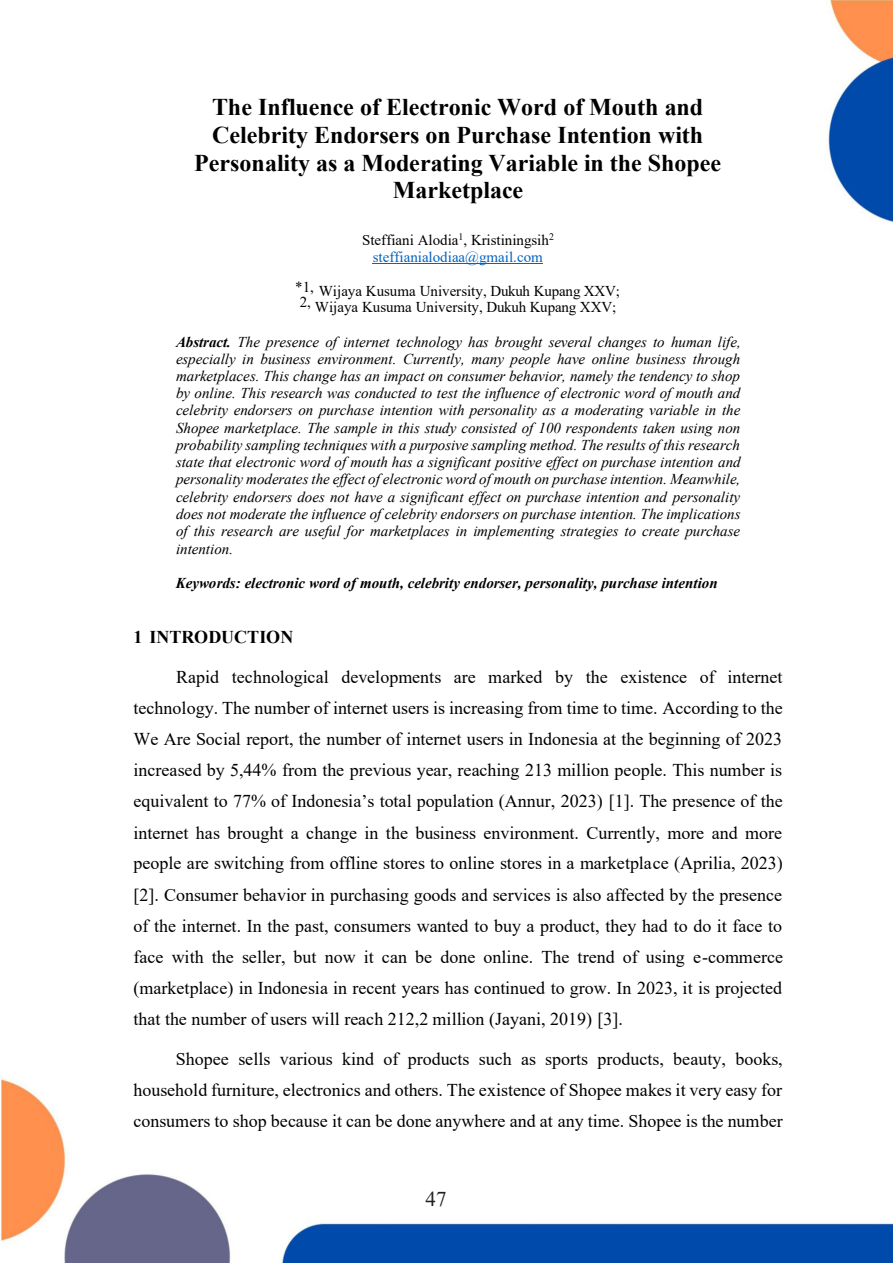
<style>
.page{position:relative;width:893px;height:1263px;background:#fff}
.page>*{position:absolute;margin:0;border:0;box-sizing:border-box;transform-origin:0 0}
.t1{font:700 24px/27.6px "Times New Roman";color:#000;text-align:center}
.t2{font:21px "Times New Roman";color:#231f20}
.t3{font:18px/31px "Times New Roman";color:#000;text-align:justify}
.t4{font:700 18px "Times New Roman";letter-spacing:-.005em;color:#000}
.t5{font:italic 15px/17.2px "Times New Roman";color:#000;text-align:justify}
.t6{font:15px/17.1px "Times New Roman";color:#000;text-align:center}
.t7{font:italic 700 15px "Times New Roman";color:#000}
.s1{color:#0563c1}
.s2{font-weight:700}
</style>
<div class="page">
<img style="left:1px;top:1px;width:892px;height:1262px">
<hr style="left:373px;top:264px;width:170px;height:1px;background:#0563c1">
<p class="t1" style="left:194px;top:93px;width:529px">The Influence of Electronic Word of Mouth and Celebrity Endorsers on Purchase Intention with Personality as a Moderating Variable in the Shopee Marketplace</p>
<p class="t6" style="left:362px;top:231px;width:193px">Steffiani Alodia<sup>1</sup>, Kristiningsih<sup>2 </sup><span class="s1">steffianialodiaa@gmail.com</span></p>
<p class="t6" style="left:295px;top:283px;width:326px;line-height:15.9px;text-align:left">*1, Wijaya Kusuma University, Dukuh Kupang XXV;<br>2, Wijaya Kusuma University, Dukuh Kupang XXV;</p>
<p class="t5" style="left:176px;top:333px;width:566px"><span class="s2">Abstract.</span> The presence of internet technology has brought several changes to human life, especially in business environment. Currently, many people have online business through marketplaces. This change has an impact on consumer behavior, namely the tendency to shop by online. This research was conducted to test the influence of electronic word of mouth and celebrity endorsers on purchase intention with personality as a moderating variable in the Shopee marketplace. The sample in this study consisted of 100 respondents taken using non probability sampling techniques with a purposive sampling method. The results of this research state that electronic word of mouth has a significant positive effect on purchase intention and personality moderates the effect of electronic word of mouth on purchase intention. Meanwhile, celebrity endorsers does not have a significant effect on purchase intention and personality does not moderate the influence of celebrity endorsers on purchase intention. The implications of this research are useful for marketplaces in implementing strategies to create purchase intention.</p>
<p class="t7" style="left:176px;top:573px;width:543px">Keywords: electronic word of mouth, celebrity endorser, personality, purchase intention</p>
<p class="t4" style="left:133px;top:624px;width:161px">1 INTRODUCTION</p>
<p class="t3" style="left:133px;top:661px;width:651px;text-indent:43px">Rapid technological developments are marked by the existence of internet technology. The number of internet users is increasing from time to time. According to the We Are Social report, the number of internet users in Indonesia at the beginning of 2023 increased by 5,44% from the previous year, reaching 213 million people. This number is equivalent to 77% of Indonesia’s total population (Annur, 2023) [1]. The presence of the internet has brought a change in the business environment. Currently, more and more people are switching from offline stores to online stores in a marketplace (Aprilia, 2023) [2]. Consumer behavior in purchasing goods and services is also affected by the presence of the internet. In the past, consumers wanted to buy a product, they had to do it face to face with the seller, but now it can be done online. The trend of using e-commerce (marketplace) in Indonesia in recent years has continued to grow. In 2023, it is projected that the number of users will reach 212,2 million (Jayani, 2019) [3].</p>
<p class="t3" style="left:133px;top:1043px;width:651px;text-indent:43px">Shopee sells various kind of products such as sports products, beauty, books, household furniture, electronics and others. The existence of Shopee makes it very easy for consumers to shop because it can be done anywhere and at any time. Shopee is the number</p>
<p class="t2" style="left:426px;top:1184px;width:22px">47</p>
</div>
